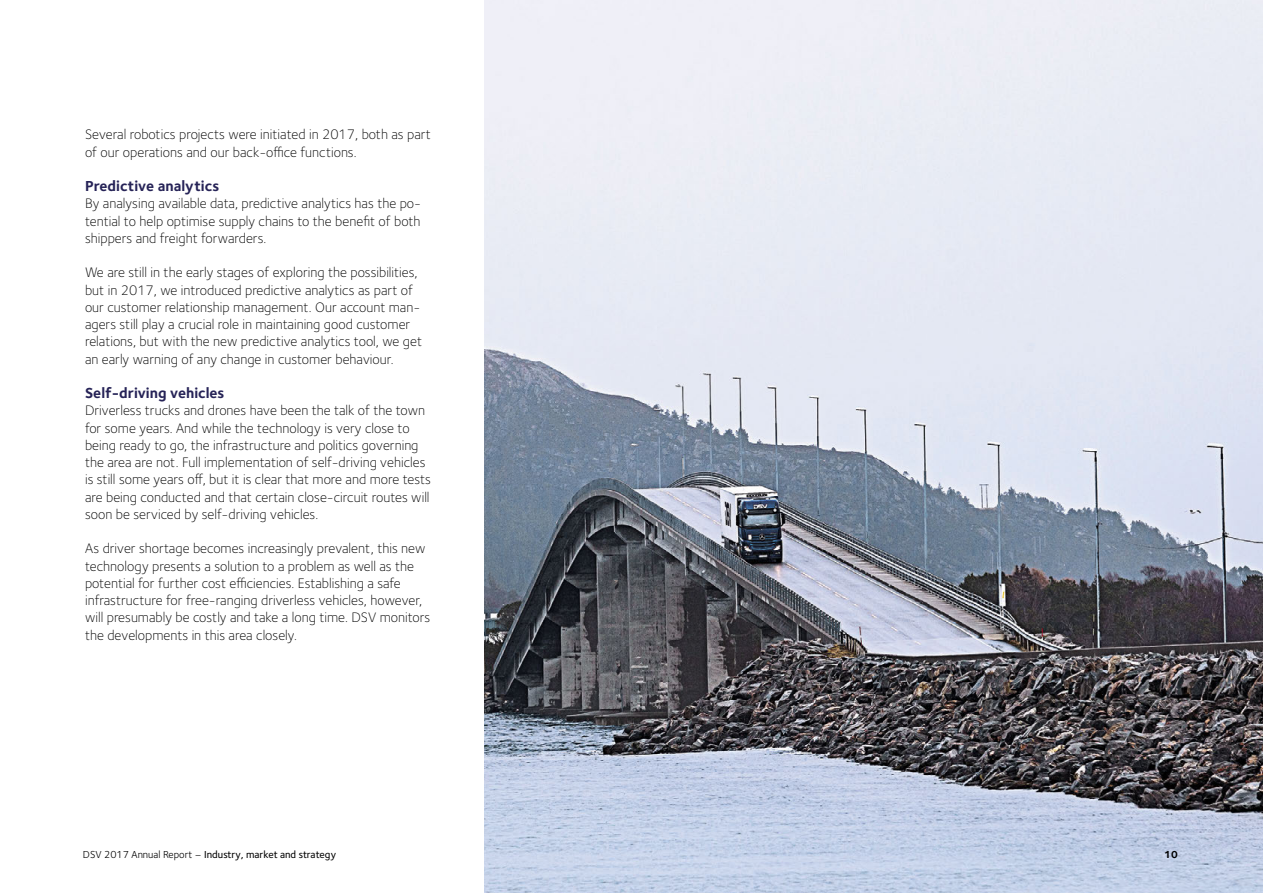
<style>
.page{position:relative;width:1263px;height:893px;background:#fff}
.page>*{position:absolute;margin:0;border:0;box-sizing:border-box;transform-origin:0 0}
.t1{font:700 15px "Foundry Sterling OT3";color:#262357}
.t2{font:300 14.25px/17.2px "Foundry Sterling OT3";color:#000}
.t3{font:500 10.5px "Foundry Sterling OT3";color:#000}
.t4{font:700 10.5px "Foundry Sterling OT3";color:#000}
.s1{font-weight:400}
</style>
<div class="page">
<img style="left:485px;top:0;width:778px;height:893px">
<p class="t2" style="left:85px;top:125px;width:347px">Several robotics projects were initiated in 2017, both as part of our operations and our back-office functions.</p>
<p class="t1" style="left:85px;top:174px;width:136px">Predictive analytics</p>
<p class="t2" style="left:85px;top:194px;width:338px;text-align:justify">By analysing available data, predictive analytics has the po&shy;tential to help optimise supply chains to the benefit of both shippers and freight forwarders.</p>
<p class="t2" style="left:85px;top:263px;width:338px">We are still in the early stages of exploring the possibilities, but in 2017, we introduced predictive analytics as part of our customer relationship management. Our account man&shy;agers still play a crucial role in maintaining good customer relations, but with the new predictive analytics tool, we get an early warning of any change in customer behaviour.</p>
<p class="t1" style="left:85px;top:381px;width:141px">Self-driving vehicles</p>
<p class="t2" style="left:85px;top:401px;width:347px">Driverless trucks and drones have been the talk of the town for some years. And while the technology is very close to being ready to go, the infrastructure and politics governing the area are not. Full implementation of self-driving vehicles is still some years off, but it is clear that more and more tests are being conducted and that certain close-circuit routes will soon be serviced by self-driving vehicles.</p>
<p class="t2" style="left:85px;top:539px;width:347px">As driver shortage becomes increasingly prevalent, this new technology presents a solution to a problem as well as the potential for further cost efficiencies. Establishing a safe infrastructure for free-ranging driverless vehicles, however, will presumably be costly and take a long time. DSV monitors the developments in this area closely.</p>
<p class="t3" style="left:83px;top:846px;width:255px"><span class="s1">DSV 2017 Annual Report –</span> Industry, market and strategy</p>
<p class="t4" style="left:1164px;top:846px;width:15px">10</p>
</div>
